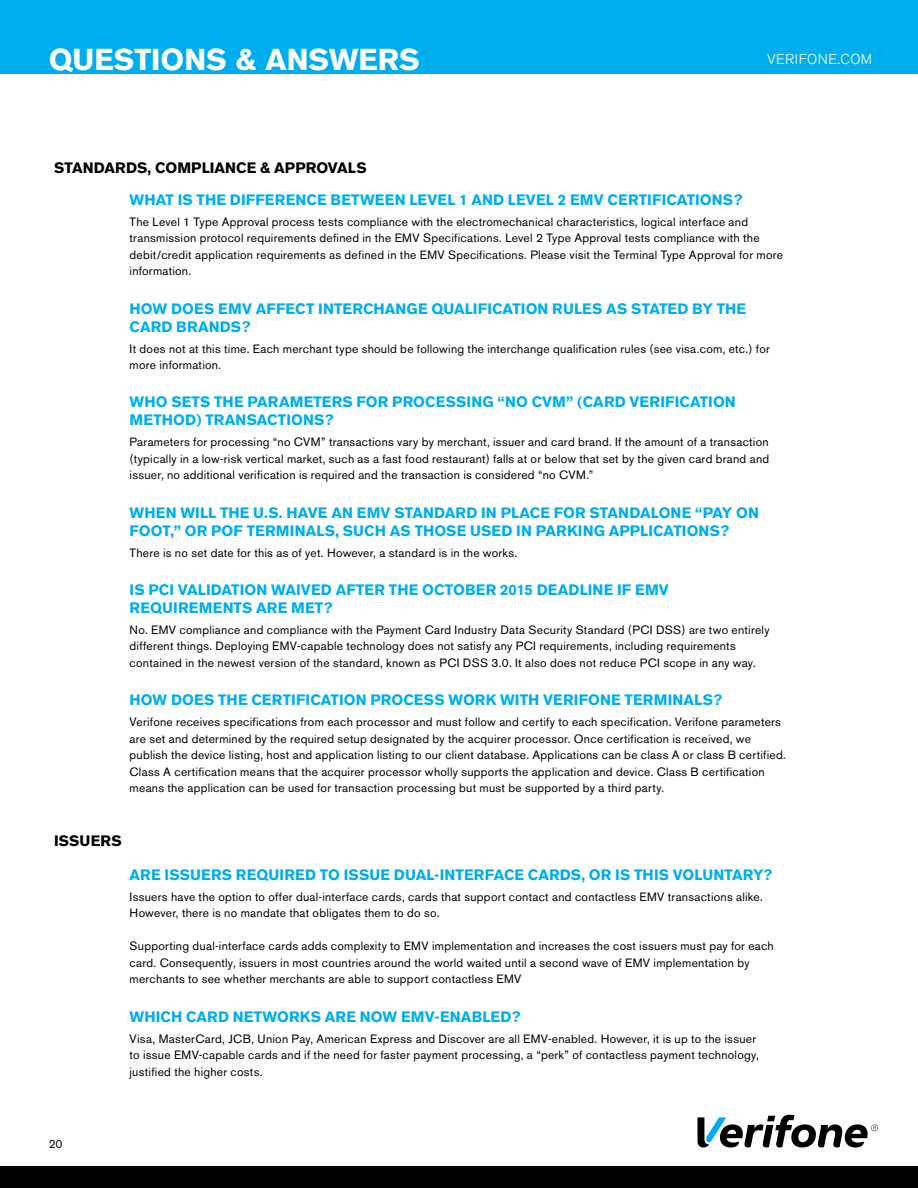
<style>
.page{position:relative;width:918px;height:1188px;background:#fff}
.page>*{position:absolute;margin:0;border:0;box-sizing:border-box;transform-origin:0 0}
.t1{font:700 30px "Akzidenz Grotesk BE";color:#fff}
.t2{font:700 15px/18px "Akzidenz Grotesk BE";letter-spacing:.005em;color:#00aeef}
.t3{font:700 15px "Akzidenz Grotesk BE";letter-spacing:.005em;color:#000}
.t4{font:300 14.25px "Akzidenz Grotesk BE";letter-spacing:.035em;color:#fff}
.t5{font:12px/16.5px "Akzidenz Grotesk BE";letter-spacing:.02em;color:#000}
</style>
<div class="page">
<svg style="left:698px;top:1115px;width:180px;height:33px"></svg>
<div style="left:0;top:0;width:918px;height:74px;background:#00aeef"></div>
<div style="left:0;top:1166px;width:918px;height:22px;background:#000"></div>
<h1 class="t1" style="left:49px;top:42px;width:373px">QUESTIONS &amp; ANSWERS</h1>
<p class="t4" style="left:767px;top:51px;width:107px">VERIFONE.COM</p>
<p class="t3" style="left:54px;top:159px;width:314px">STANDARDS, COMPLIANCE &amp; APPROVALS</p>
<p class="t2" style="left:130px;top:191px;width:614px">WHAT IS THE DIFFERENCE BETWEEN LEVEL 1 AND LEVEL 2 EMV CERTIFICATIONS?</p>
<p class="t5" style="left:130px;top:213px;width:655px">The Level 1 Type Approval process tests compliance with the electromechanical characteristics, logical interface and transmission protocol requirements defined in the EMV Specifications. Level 2 Type Approval tests compliance with the debit/credit application requirements as defined in the EMV Specifications. Please visit the Terminal Type Approval for more information.</p>
<p class="t2" style="left:130px;top:299px;width:618px">HOW DOES EMV AFFECT INTERCHANGE QUALIFICATION RULES AS STATED BY THE<br>CARD BRANDS?</p>
<p class="t5" style="left:130px;top:340px;width:642px">It does not at this time. Each merchant type should be following the interchange qualification rules (see visa.com, etc.) for more information.</p>
<p class="t2" style="left:130px;top:393px;width:608px">WHO SETS THE PARAMETERS FOR PROCESSING “NO CVM” (CARD VERIFICATION<br>METHOD) TRANSACTIONS?</p>
<p class="t5" style="left:130px;top:434px;width:641px;text-align:justify">Parameters for processing “no CVM” transactions vary by merchant, issuer and card brand. If the amount of a transaction (typically in a low-risk vertical market, such as a fast food restaurant) falls at or below that set by the given card brand and issuer, no additional verification is required and the transaction is considered “no CVM.”</p>
<p class="t2" style="left:130px;top:503px;width:631px">WHEN WILL THE U.S. HAVE AN EMV STANDARD IN PLACE FOR STANDALONE “PAY ON<br>FOOT,” OR POF TERMINALS, SUCH AS THOSE USED IN PARKING APPLICATIONS?</p>
<p class="t5" style="left:130px;top:544px;width:389px">There is no set date for this as of yet. However, a standard is in the works.</p>
<p class="t2" style="left:130px;top:581px;width:541px">IS PCI VALIDATION WAIVED AFTER THE OCTOBER 2015 DEADLINE IF EMV<br>REQUIREMENTS ARE MET?</p>
<p class="t5" style="left:130px;top:621px;width:641px">No. EMV compliance and compliance with the Payment Card Industry Data Security Standard (PCI DSS) are two entirely different things. Deploying EMV-capable technology does not satisfy any PCI requirements, including requirements contained in the newest version of the standard, known as PCI DSS 3.0. It also does not reduce PCI scope in any way.</p>
<p class="t2" style="left:130px;top:691px;width:594px">HOW DOES THE CERTIFICATION PROCESS WORK WITH VERIFONE TERMINALS?</p>
<p class="t5" style="left:130px;top:714px;width:658px">Verifone receives specifications from each processor and must follow and certify to each specification. Verifone parameters are set and determined by the required setup designated by the acquirer processor. Once certification is received, we publish the device listing, host and application listing to our client database. Applications can be class A or class B certified.<br>Class A certification means that the acquirer processor wholly supports the application and device. Class B certification means the application can be used for transaction processing but must be supported by a third party.</p>
<p class="t3" style="left:54px;top:833px;width:69px">ISSUERS</p>
<p class="t2" style="left:130px;top:866px;width:644px">ARE ISSUERS REQUIRED TO ISSUE DUAL-INTERFACE CARDS, OR IS THIS VOLUNTARY?</p>
<p class="t5" style="left:130px;top:888px;width:635px">Issuers have the option to offer dual-interface cards, cards that support contact and contactless EMV transactions alike.<br>However, there is no mandate that obligates them to do so.</p>
<p class="t5" style="left:130px;top:938px;width:646px">Supporting dual-interface cards adds complexity to EMV implementation and increases the cost issuers must pay for each card. Consequently, issuers in most countries around the world waited until a second wave of EMV implementation by merchants to see whether merchants are able to support contactless EMV</p>
<p class="t2" style="left:130px;top:1007px;width:392px">WHICH CARD NETWORKS ARE NOW EMV-ENABLED?</p>
<p class="t5" style="left:130px;top:1030px;width:631px">Visa, MasterCard, JCB, Union Pay, American Express and Discover are all EMV-enabled. However, it is up to the issuer to issue EMV-capable cards and if the need for faster payment processing, a “perk” of contactless payment technology, justified the higher costs.</p>
<p class="t5" style="left:49px;top:1136px;width:15px">20</p>
</div>
